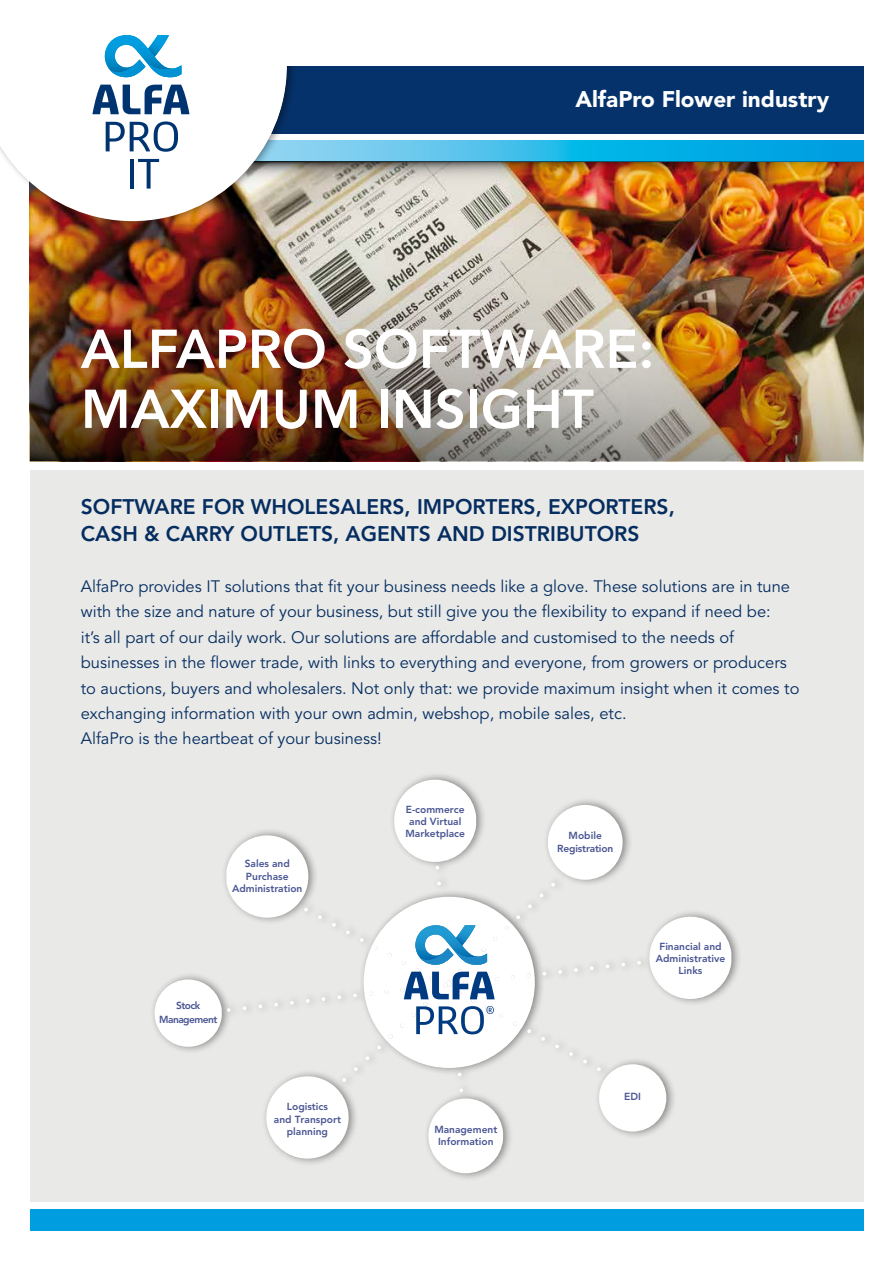
<style>
.page{position:relative;width:893px;height:1263px;background:#fff}
.page>*{position:absolute;margin:0;border:0;box-sizing:border-box;transform-origin:0 0}
.t1{font:800 54px/60px "Avenir";color:#fff}
.t2{font:900 22.5px "Avenir";color:#fff}
.t3{font:800 21px/27px "Avenir";color:#06326b}
.t4{font:16.5px/25.5px "Avenir";color:#06326b}
.t5{font:800 10.2px/12.3px "Avenir";color:#495593;text-align:center}
.t6{font:800 10.2px/13.6px "Avenir";letter-spacing:-.055em;color:#495593;text-align:center}
</style>
<div class="page">
<div style="left:30px;top:470px;width:833px;height:731px;background:#e9e9e7"></div>
<img style="left:298px;top:195px;width:565px;height:18px">
<img style="left:30px;top:213px;width:833px;height:248px">
<svg style="left:574px;top:968px;width:4px;height:4px"></svg>
<svg style="left:649px;top:917px;width:82px;height:82px;background:#f6f6f6"></svg>
<div style="left:599px;top:1064px;width:67px;height:67px;background:#fff;border-radius:33px"></div>
<div style="left:428px;top:1098px;width:75px;height:75px;background:#fff;border-radius:36px"></div>
<div style="left:266px;top:1076px;width:83px;height:82px;background:#fff;border-radius:41px"></div>
<svg style="left:155px;top:979px;width:76px;height:68px"></svg>
<svg style="left:226px;top:835px;width:82px;height:83px;background:#f6f6f5"></svg>
<div style="left:548px;top:805px;width:75px;height:75px;background:#fff;border-radius:36px"></div>
<svg style="left:337px;top:881px;width:225px;height:201px"></svg>
<svg style="left:394px;top:780px;width:82px;height:90px"></svg>
<svg style="left:298px;top:140px;width:565px;height:22px;background:#2cb3e2"></svg>
<div style="left:137px;top:66px;width:726px;height:68px;background:#06326b"></div>
<div style="left:30px;top:1209px;width:833px;height:22px;background:#009ee0"></div>
<div style="left:0;top:0;width:298px;height:228px;background:#000;opacity:.44"></div>
<img style="left:286px;top:162px;width:577px;height:33px">
<svg style="left:0;top:0;width:286px;height:221px"></svg>
<svg style="left:92px;top:85px;width:97px;height:29px"></svg>
<svg style="left:106px;top:121px;width:72px;height:31px"></svg>
<hr style="left:130px;top:159px;width:4px;height:30px;background:#003471">
<svg style="left:138px;top:159px;width:21px;height:30px"></svg>
<svg style="left:105px;top:35px;width:76px;height:42px"></svg>
<div style="left:234px;top:0;width:659px;height:66px;background:#fff"></div>
<h2 class="t2" style="left:575px;top:86px;width:255px">AlfaPro Flower industry</h2>
<h1 class="t1" style="left:81px;top:319px;width:575px">ALFAPRO SOFTWARE:<br>MAXIMUM INSIGHT</h1>
<p class="t3" style="left:81px;top:493px;width:596px">SOFTWARE FOR WHOLESALERS, IMPORTERS, EXPORTERS,<br>CASH &amp; CARRY OUTLETS, AGENTS AND DISTRIBUTORS</p>
<p class="t4" style="left:81px;top:573px;width:720px">AlfaPro provides IT solutions that fit your business needs like a glove. These solutions are in tune with the size and nature of your business, but still give you the flexibility to expand if need be:<br>it’s all part of our daily work. Our solutions are affordable and customised to the needs of businesses in the flower trade, with links to everything and everyone, from growers or producers to auctions, buyers and wholesalers. Not only that: we provide maximum insight when it comes to exchanging information with your own admin, webshop, mobile sales, etc.<br>AlfaPro is the heartbeat of your business!</p>
<p class="t5" style="left:232px;top:858px;width:72px">Sales and<br>Purchase<br>Administration</p>
<p class="t6" style="left:159px;top:999px;width:60px">Stock<br>Management</p>
<p class="t5" style="left:274px;top:1100px;width:68px">Logistics<br>and Transport planning</p>
<p class="t5" style="left:406px;top:803px;width:61px">E-commerce and Virtual<br>Marketplace</p>
<p class="t5" style="left:434px;top:1123px;width:65px">Management<br>Information</p>
<p class="t5" style="left:557px;top:830px;width:58px">Mobile<br>Registration</p>
<p class="t5" style="left:656px;top:940px;width:71px">Financial and<br>Administrative<br>Links</p>
<p class="t5" style="left:624px;top:1090px;width:18px">EDI</p>
</div>
